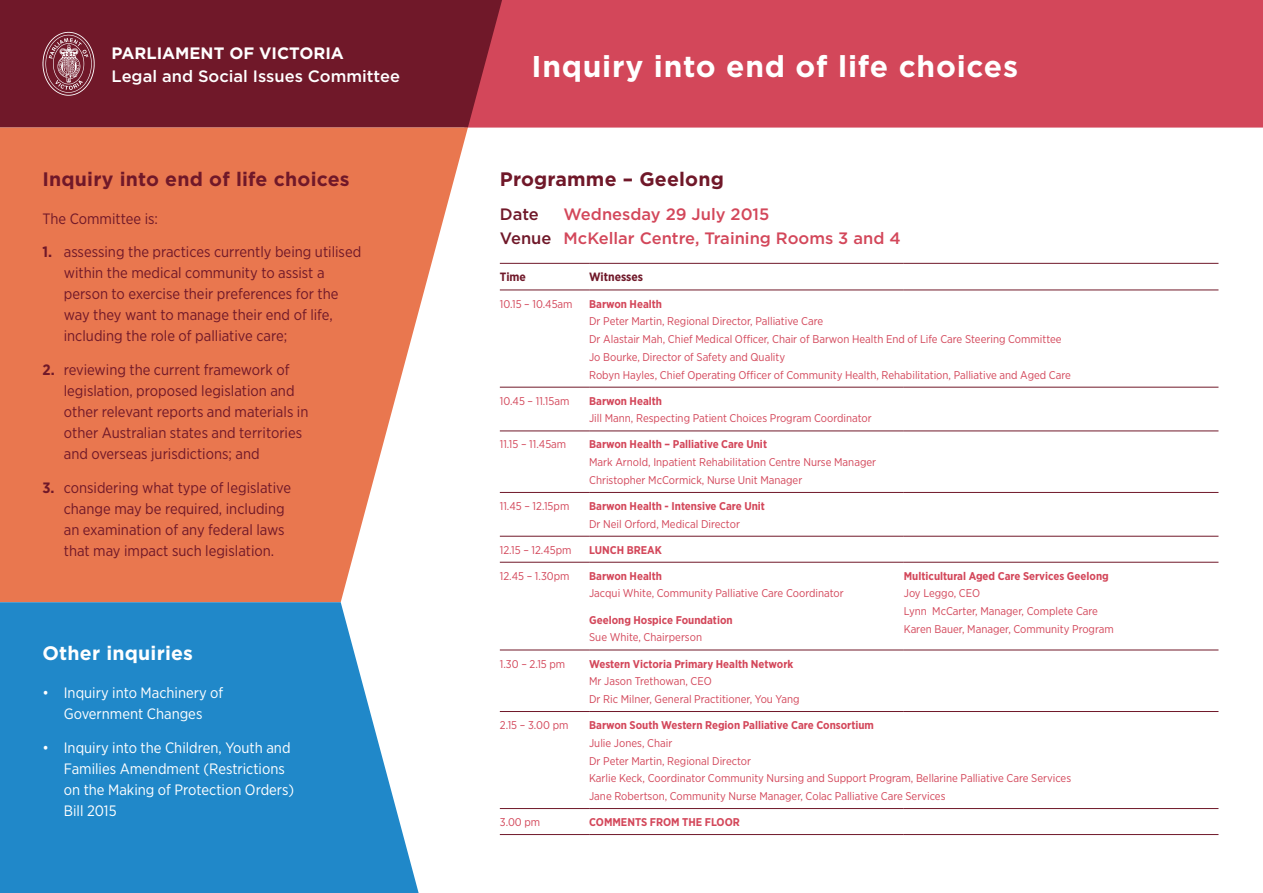
<style>
.page{position:relative;width:1263px;height:893px;background:#fff}
.page>*{position:absolute;margin:0;border:0;box-sizing:border-box;transform-origin:0 0}
.Title_C{font:700 30px "Gotham";letter-spacing:.025em;color:#fff}
.Heading_1{font:700 19.5px "Gotham";letter-spacing:.01em;color:#701829}
.Heading_2A{font:700 19.5px "Gotham";letter-spacing:.01em;color:#701829}
.Heading_1-2{font:700 19.5px "Gotham";letter-spacing:.01em;color:#fff}
.Heading_2B{font:500 16.5px "Gotham";color:#d3475a}
.Title_B{font:500 16.5px "Gotham";color:#fff}
.Title_A{font:700 16.5px "Gotham";color:#fff}
.Heading_2B-2{font:500 16.5px "Gotham";color:#701829}
.Body_1{font:15px/21px "Gotham Narrow";color:#701829}
.t1{font:15px/21px "Gotham Narrow";color:#fff;text-align:center}
.Body_2{font:700 12px "Gotham Narrow";color:#701829}
.Body_4{font:11.25px "Gotham Narrow";color:#d3475a}
.Heading_4{font:700 11.25px "Gotham Narrow";color:#d3475a}
.s1{font-weight:700}
.s2{color:#701829}
</style>
<div class="page">
<div style="left:502px;top:0;width:761px;height:128px;background:#d3475a"></div>
<div style="left:0;top:0;width:502px;height:128px;background:#701829"></div>
<svg style="left:0;top:128px;width:468px;height:474px;background:#ec8967"></svg>
<svg style="left:0;top:602px;width:419px;height:291px;background:#3493ce"></svg>
<svg style="left:43px;top:32px;width:52px;height:64px;background:#904b59"></svg>
<hr style="left:500px;top:263px;width:89px;height:1px;background:#701829">
<hr style="left:589px;top:263px;width:315px;height:1px;background:#701829">
<hr style="left:904px;top:263px;width:314px;height:1px;background:#701829">
<hr style="left:500px;top:290px;width:89px;height:1px;background:#701829">
<hr style="left:589px;top:290px;width:315px;height:1px;background:#701829">
<hr style="left:904px;top:290px;width:314px;height:1px;background:#701829">
<hr style="left:500px;top:387px;width:89px;height:1px;background:#701829">
<hr style="left:589px;top:387px;width:315px;height:1px;background:#701829">
<hr style="left:904px;top:387px;width:314px;height:1px;background:#701829">
<hr style="left:500px;top:431px;width:89px;height:1px;background:#701829">
<hr style="left:589px;top:431px;width:315px;height:1px;background:#701829">
<hr style="left:904px;top:431px;width:314px;height:1px;background:#701829">
<hr style="left:500px;top:492px;width:89px;height:1px;background:#701829">
<hr style="left:589px;top:492px;width:315px;height:1px;background:#701829">
<hr style="left:904px;top:492px;width:314px;height:1px;background:#701829">
<hr style="left:500px;top:650px;width:89px;height:1px;background:#701829">
<hr style="left:589px;top:650px;width:315px;height:1px;background:#701829">
<hr style="left:904px;top:650px;width:314px;height:1px;background:#701829">
<hr style="left:500px;top:711px;width:89px;height:1px;background:#701829">
<hr style="left:589px;top:711px;width:315px;height:1px;background:#701829">
<hr style="left:904px;top:711px;width:314px;height:1px;background:#701829">
<hr style="left:500px;top:536px;width:89px;height:1px;background:#701829">
<hr style="left:589px;top:536px;width:315px;height:1px;background:#701829">
<hr style="left:904px;top:536px;width:314px;height:1px;background:#701829">
<hr style="left:500px;top:562px;width:89px;height:1px;background:#701829">
<hr style="left:589px;top:562px;width:315px;height:1px;background:#701829">
<hr style="left:904px;top:562px;width:314px;height:1px;background:#701829">
<hr style="left:500px;top:808px;width:89px;height:1px;background:#701829">
<hr style="left:589px;top:808px;width:315px;height:1px;background:#701829">
<hr style="left:904px;top:808px;width:314px;height:1px;background:#701829">
<hr style="left:500px;top:834px;width:89px;height:1px;background:#701829">
<hr style="left:589px;top:834px;width:315px;height:1px;background:#701829">
<hr style="left:904px;top:834px;width:314px;height:1px;background:#701829">
<p class="Title_A" style="left:112px;top:42px;width:234px">PARLIAMENT OF VICTORIA</p>
<p class="Title_B" style="left:112px;top:65px;width:290px">Legal and Social Issues Committee</p>
<p class="Heading_1" style="left:43px;top:166px;width:309px">Inquiry into end of life choices</p>
<p class="Body_1" style="left:43px;top:208px;width:117px">The Committee is:</p>
<p class="Body_1" style="left:64px;top:241px;width:299px;text-indent:-21px"><span class="s1">1.</span> assessing the practices currently being utilised within the medical community to assist a person to exercise their preferences for the way they want to manage their end of life, including the role of palliative care;</p>
<p class="Body_1" style="left:64px;top:359px;width:246px;text-indent:-21px"><span class="s1">2.</span> reviewing the current framework of legislation, proposed legislation and other relevant reports and materials in other Australian states and territories and overseas jurisdictions; and</p>
<p class="Body_1" style="left:64px;top:477px;width:229px;text-indent:-21px"><span class="s1">3.</span> considering what type of legislative change may be required, including an examination of any federal laws that may impact such legislation.</p>
<p class="Heading_1-2" style="left:43px;top:640px;width:152px">Other inquiries</p>
<p class="t1" style="left:43px;top:682px;width:182px">• Inquiry into Machinery of<br>Government Changes</p>
<p class="t1" style="left:64px;top:737px;width:232px;text-align:left;text-indent:-21px">• Inquiry into the Children, Youth and<br>Families Amendment (Restrictions on the Making of Protection Orders)<br>Bill 2015</p>
<p class="Title_C" style="left:531px;top:47px;width:488px">Inquiry into end of life choices</p>
<p class="Heading_2A" style="left:500px;top:166px;width:226px">Programme – Geelong</p>
<p class="Heading_2B-2" style="left:500px;top:204px;width:41px">Date</p>
<p class="Heading_2B" style="left:564px;top:204px;width:207px">Wednesday 29 July 2015</p>
<p class="Heading_2B" style="left:500px;top:228px;width:402px"><span class="s2">Venue</span> McKellar Centre, Training Rooms 3 and 4</p>
<p class="Body_2" style="left:500px;top:269px;width:28px">Time</p>
<p class="Body_2" style="left:589px;top:269px;width:56px">Witnesses</p>
<p class="Body_4" style="left:500px;top:297px;width:74px">10.15 – 10.45am</p>
<p class="Heading_4" style="left:589px;top:296px;width:74px">Barwon Health</p>
<p class="Body_4" style="left:589px;top:314px;width:236px">Dr Peter Martin, Regional Director, Palliative Care</p>
<p class="Body_4" style="left:589px;top:332px;width:474px">Dr Alastair Mah, Chief Medical Officer, Chair of Barwon Health End of Life Care Steering Committee</p>
<p class="Body_4" style="left:589px;top:350px;width:198px">Jo Bourke, Director of Safety and Quality</p>
<p class="Body_4" style="left:589px;top:368px;width:483px">Robyn Hayles, Chief Operating Officer of Community Health, Rehabilitation, Palliative and Aged Care</p>
<p class="Body_4" style="left:500px;top:394px;width:71px">10.45 – 11.15am</p>
<p class="Heading_4" style="left:589px;top:393px;width:74px">Barwon Health</p>
<p class="Body_4" style="left:589px;top:411px;width:284px">Jill Mann, Respecting Patient Choices Program Coordinator</p>
<p class="Body_4" style="left:500px;top:437px;width:68px">11.15 – 11.45am</p>
<p class="Heading_4" style="left:589px;top:437px;width:179px">Barwon Health – Palliative Care Unit</p>
<p class="Body_4" style="left:589px;top:455px;width:288px">Mark Arnold, Inpatient Rehabilitation Centre Nurse Manager</p>
<p class="Body_4" style="left:589px;top:473px;width:215px">Christopher McCormick, Nurse Unit Manager</p>
<p class="Body_4" style="left:500px;top:499px;width:71px">11.45 – 12.15pm</p>
<p class="Heading_4" style="left:589px;top:499px;width:177px">Barwon Health - Intensive Care Unit</p>
<p class="Body_4" style="left:589px;top:517px;width:152px">Dr Neil Orford, Medical Director</p>
<p class="Body_4" style="left:500px;top:543px;width:73px">12.15 – 12.45pm</p>
<p class="Heading_4" style="left:589px;top:542px;width:74px">LUNCH BREAK</p>
<p class="Body_4" style="left:500px;top:569px;width:71px">12.45 – 1.30pm</p>
<p class="Heading_4" style="left:589px;top:568px;width:74px">Barwon Health</p>
<p class="Body_4" style="left:589px;top:586px;width:256px">Jacqui White, Community Palliative Care Coordinator</p>
<p class="Heading_4" style="left:589px;top:613px;width:145px">Geelong Hospice Foundation</p>
<p class="Body_4" style="left:589px;top:630px;width:114px">Sue White, Chairperson</p>
<p class="Heading_4" style="left:904px;top:568px;width:206px">Multicultural Aged Care Services Geelong</p>
<p class="Body_4" style="left:904px;top:586px;width:78px">Joy Leggo, CEO</p>
<p class="Body_4" style="left:904px;top:604px;width:196px">Lynn McCarter, Manager, Complete Care</p>
<p class="Body_4" style="left:904px;top:622px;width:211px">Karen Bauer, Manager, Community Program</p>
<p class="Body_4" style="left:500px;top:657px;width:67px">1.30 – 2.15 pm</p>
<p class="Heading_4" style="left:589px;top:656px;width:206px">Western Victoria Primary Health Network</p>
<p class="Body_4" style="left:589px;top:674px;width:124px">Mr Jason Trethowan, CEO</p>
<p class="Body_4" style="left:589px;top:692px;width:212px">Dr Ric Milner, General Practitioner, You Yang</p>
<p class="Body_4" style="left:500px;top:718px;width:70px">2.15 – 3.00 pm</p>
<p class="Heading_4" style="left:589px;top:718px;width:286px">Barwon South Western Region Palliative Care Consortium</p>
<p class="Body_4" style="left:589px;top:736px;width:85px">Julie Jones, Chair</p>
<p class="Body_4" style="left:589px;top:754px;width:163px">Dr Peter Martin, Regional Director</p>
<p class="Body_4" style="left:589px;top:771px;width:484px">Karlie Keck, Coordinator Community Nursing and Support Program, Bellarine Palliative Care Services</p>
<p class="Body_4" style="left:589px;top:789px;width:358px">Jane Robertson, Community Nurse Manager, Colac Palliative Care Services</p>
<p class="Body_4" style="left:500px;top:815px;width:42px">3.00 pm</p>
<p class="Heading_4" style="left:589px;top:815px;width:152px">COMMENTS FROM THE FLOOR</p>
</div>
